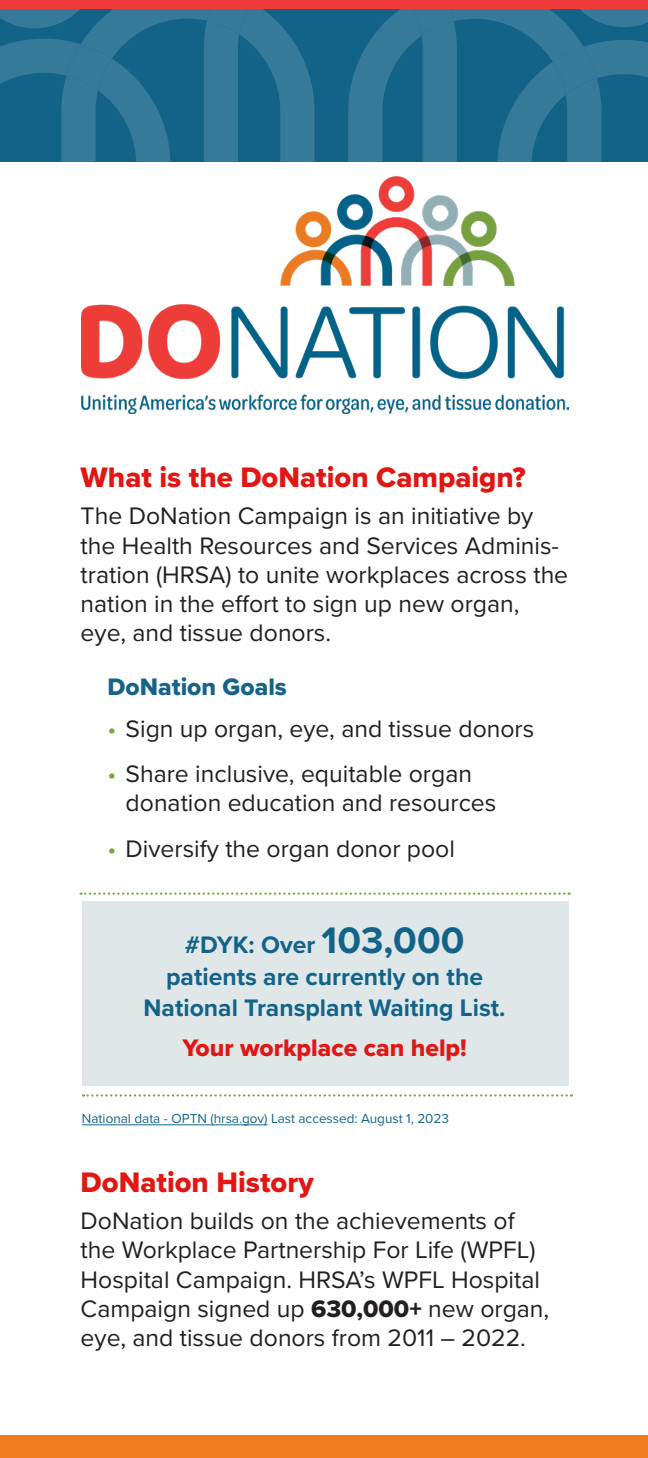
<style>
.page{position:relative;width:648px;height:1458px;background:#fff}
.page>*{position:absolute;margin:0;border:0;box-sizing:border-box;transform-origin:0 0}
.heading{font:29.25px "Proxima Nova Extrabld";color:#e11714}
.body_text{font:24.75px/29.2px "Proxima Nova";color:#231f20}
.bullet_text{font:24.75px/29.2px "Proxima Nova";color:#231f20}
.body_text-2{font:700 24.75px/31.5px "Proxima Nova";color:#136389;text-align:center}
.body_text-3{font:24.75px "Proxima Nova Extrabld";color:#e11714}
.heading-2{font:24.75px "Proxima Nova Extrabld";color:#166288}
.Footnote{font:13.5px "Proxima Nova";color:#136389}
.s1{color:#79a440}
.s2{font-size:38.25px}
.s3{color:#166288}
.s4{font-family:"Proxima Nova Extrabld"}
</style>
<div class="page">
<hr style="left:82px;top:1124px;width:186px;height:1px;background:#136389">
<img style="left:82px;top:177px;width:487px;height:236px">
<svg style="left:0;top:8px;width:648px;height:154px;background:#256e90"></svg>
<div style="left:0;top:0;width:648px;height:8px;background:#ee3a3b"></div>
<div style="left:82px;top:901px;width:487px;height:184px;background:#dfe7e9"></div>
<svg style="left:81px;top:893px;width:489px;height:2px"></svg>
<svg style="left:83px;top:1094px;width:489px;height:3px"></svg>
<div style="left:0;top:1435px;width:648px;height:23px;background:#ee7c23"></div>
<p class="heading" style="left:81px;top:455px;width:447px">What is the DoNation Campaign?</p>
<p class="body_text" style="left:81px;top:500px;width:489px">The DoNation Campaign is an initiative by the Health Resources and Services Adminis&shy;tration (HRSA) to unite workplaces across the nation in the effort to sign up new organ, eye, and tissue donors.</p>
<p class="heading-2" style="left:108px;top:669px;width:181px">DoNation Goals</p>
<p class="bullet_text" style="left:108px;top:713px;width:428px"><span class="s1">•</span> Sign up organ, eye, and tissue donors</p>
<p class="bullet_text" style="left:126px;top:758px;width:372px;text-indent:-18px"><span class="s1">•</span> Share inclusive, equitable organ donation education and resources</p>
<p class="bullet_text" style="left:108px;top:833px;width:349px"><span class="s1">•</span> Diversify the organ donor pool</p>
<p class="body_text-2" style="left:144px;top:929px;width:364px">#DYK: Over <span class="s2">103,000 </span>patients are currently on the<br>National Transplant Waiting List.</p>
<p class="body_text-3" style="left:182px;top:1029px;width:286px">Your workplace can help!</p>
<p class="Footnote" style="left:82px;top:1108px;width:369px">National data - OPTN (hrsa.gov) <span class="s3">Last accessed: August 1, 2023</span></p>
<p class="heading" style="left:81px;top:1160px;width:235px">DoNation History</p>
<p class="body_text" style="left:81px;top:1205px;width:470px">DoNation builds on the achievements of the Workplace Partnership For Life (WPFL)<br>Hospital Campaign. HRSA’s WPFL Hospital Campaign signed up <span class="s4">630,000+</span> new organ, eye, and tissue donors from 2011 – 2022.</p>
</div>
